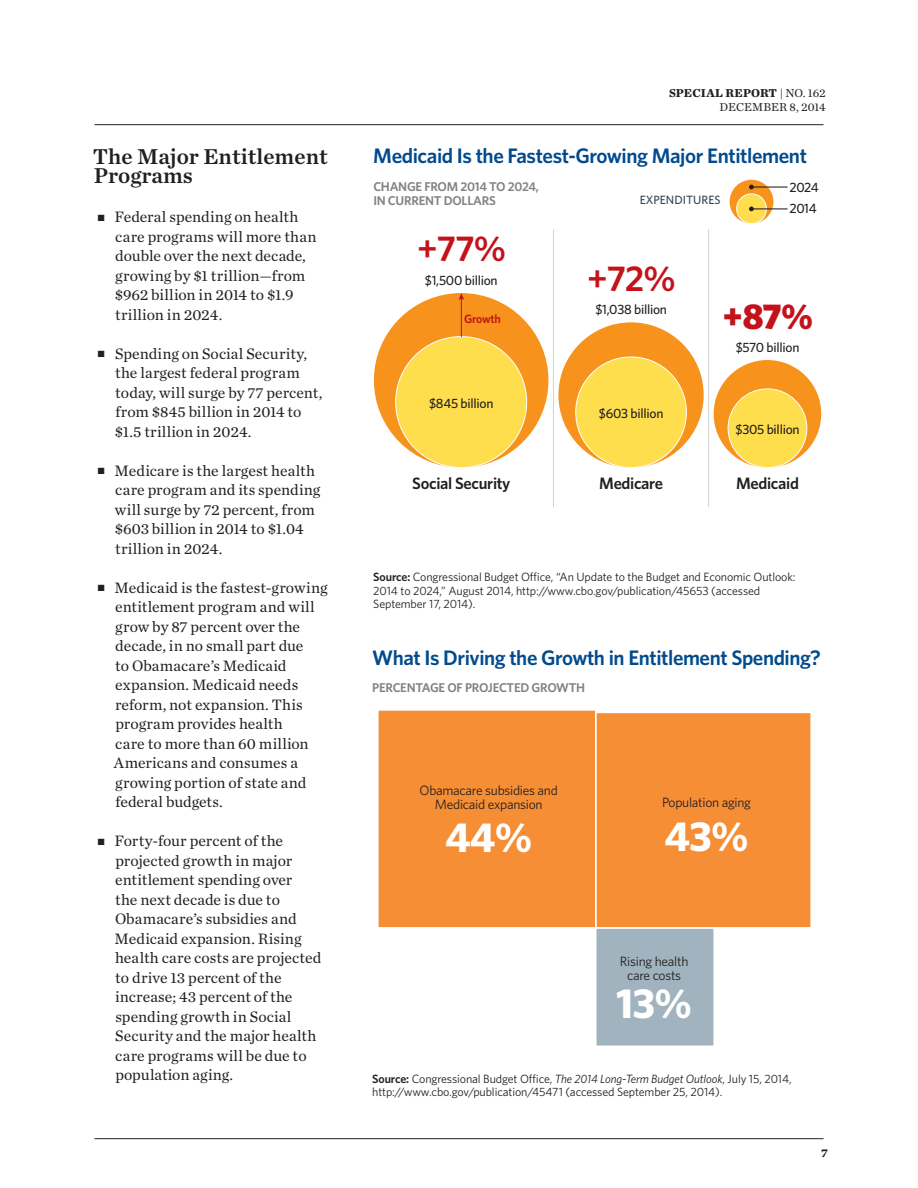
<style>
.page{position:relative;width:918px;height:1188px;background:#fff}
.page>*{position:absolute;margin:0;border:0;box-sizing:border-box;transform-origin:0 0}
.t1{font:700 42px "Whitney";color:#fff}
.t2{font:600 36px "Whitney";color:#c4121a}
.t3{font:900 36px "Whitney";color:#c4121a}
.Section_Header{font:22.5px/19.5px "Chronicle Text G1 Semi";color:#231f20}
.t4{font:600 21px "Whitney";letter-spacing:-.02em;color:#004a8d}
.t5{font:600 16.5px "Whitney";letter-spacing:-.02em;color:#231f20}
.t6{font:15.75px/19.5px "Chronicle Text G1";letter-spacing:.005em;color:#231f20}
.t7{font:500 13.5px "Whitney";letter-spacing:-.02em;color:#231f20}
.t8{font:13.5px/14.2px "Whitney";letter-spacing:-.02em;color:#231f20;text-align:center}
.t9{font:600 12.75px/14.2px "Whitney";letter-spacing:-.02em;color:#808285}
.t10{font:12px/13.5px "Whitney";letter-spacing:-.01em;color:#231f20}
.t11{font:12px/14.4px "Chronicle Text G1";letter-spacing:.01em;color:#231f20;text-align:right}
.t12{font:500 12px "Whitney";color:#354558}
.t13{font:600 12px "Whitney";letter-spacing:-.02em;color:#c4121a}
.t14{font:700 12px "Chronicle Text G1";color:#231f20}
.s1{font-weight:700}
.s2{font-weight:600}
.s3{font-style:italic}
</style>
<div class="page">
<hr style="left:94px;top:1138px;width:730px;height:1px;background:#231f20">
<hr style="left:94px;top:124px;width:730px;height:1px;background:#231f20">
<hr style="left:553px;top:229px;width:1px;height:278px;background:#d1d2d4">
<hr style="left:708px;top:229px;width:1px;height:278px;background:#d1d2d4">
<svg style="left:730px;top:180px;width:43px;height:44px"></svg>
<div style="left:737px;top:194px;width:29px;height:30px;background:#ffde4e;border-radius:50%"></div>
<div style="left:736px;top:194px;width:31px;height:30px;border:1px solid #fff;border-radius:50%"></div>
<hr style="left:751px;top:208px;width:37px;height:1px;background:#231f20">
<svg style="left:749px;top:207px;width:5px;height:4px"></svg>
<hr style="left:751px;top:187px;width:37px;height:1px;background:#231f20">
<svg style="left:749px;top:185px;width:5px;height:4px"></svg>
<div style="left:374px;top:293px;width:174px;height:175px;background:#f7931d;border-radius:50%"></div>
<div style="left:396px;top:337px;width:131px;height:131px;background:#ffde4e;border-radius:50%"></div>
<div style="left:558px;top:322px;width:146px;height:146px;background:#f7931d;border-radius:50%"></div>
<div style="left:576px;top:357px;width:110px;height:111px;background:#ffde4e;border-radius:50%"></div>
<div style="left:714px;top:360px;width:107px;height:108px;background:#f7931d;border-radius:50%"></div>
<div style="left:728px;top:389px;width:79px;height:79px;background:#ffde4e;border-radius:50%"></div>
<div style="left:728px;top:389px;width:79px;height:79px;border:1px solid #fff;border-radius:50%"></div>
<hr style="left:461px;top:298px;width:1px;height:39px;background:#c4121a">
<svg style="left:459px;top:293px;width:5px;height:7px"></svg>
<div style="left:596px;top:928px;width:118px;height:118px;background:#a1b3be"></div>
<div style="left:595px;top:927px;width:120px;height:120px;border:2px solid #fff"></div>
<div style="left:596px;top:712px;width:215px;height:216px;background:#f68e36"></div>
<div style="left:595px;top:712px;width:217px;height:217px;border:2px solid #fff"></div>
<div style="left:378px;top:710px;width:218px;height:218px;background:#f68e36"></div>
<div style="left:377px;top:709px;width:220px;height:220px;border:2px solid #fff"></div>
<p class="Section_Header" style="left:93px;top:145px;width:237px">The Major Entitlement<br>Programs</p>
<p class="t6" style="left:115px;top:206px;width:203px;text-indent:-17px">■ Federal spending on health care programs will more than double over the next decade, growing by $1 trillion—from $962 billion in 2014 to $1.9 trillion in 2024.</p>
<p class="t6" style="left:115px;top:343px;width:209px;text-indent:-17px">■ Spending on Social Security, the largest federal program today, will surge by 77 percent, from $845 billion in 2014 to $1.5 trillion in 2024.</p>
<p class="t6" style="left:115px;top:460px;width:207px;text-indent:-17px">■ Medicare is the largest health care program and its spending will surge by 72 percent, from $603 billion in 2014 to $1.04 trillion in 2024.</p>
<p class="t6" style="left:114px;top:577px;width:215px;text-indent:-16px">■ Medicaid is the fastest-growing entitlement program and will grow by 87 percent over the decade, in no small part due<br>to Obamacare’s Medicaid expansion. Medicaid needs reform, not expansion. This program provides health<br>care to more than 60 million<br>Americans and consumes a growing portion of state and federal budgets.</p>
<p class="t6" style="left:115px;top:830px;width:208px;text-indent:-17px">■ Forty-four percent of the projected growth in major entitlement spending over<br>the next decade is due to<br>Obamacare’s subsidies and<br>Medicaid expansion. Rising health care costs are projected to drive 13 percent of the increase; 43 percent of the spending growth in Social<br>Security and the major health care programs will be due to population aging.</p>
<p class="t11" style="left:669px;top:85px;width:158px"><span class="s1">SPECIAL REPORT</span> | NO. 162<br>December 8, 2014</p>
<p class="t4" style="left:373px;top:142px;width:435px">Medicaid Is the Fastest-Growing Major Entitlement</p>
<p class="t9" style="left:373px;top:179px;width:167px">CHANGE FROM 2014 TO 2024,<br>IN CURRENT DOLLARS</p>
<p class="t7" style="left:789px;top:178px;width:31px">2024</p>
<p class="t12" style="left:640px;top:192px;width:82px">EXPENDITURES</p>
<p class="t7" style="left:789px;top:200px;width:29px">2014</p>
<p class="t2" style="left:417px;top:225px;width:90px">+77%</p>
<p class="t7" style="left:425px;top:271px;width:74px">$1,500 billion</p>
<p class="t13" style="left:464px;top:311px;width:38px">Growth</p>
<p class="t7" style="left:429px;top:395px;width:66px">$845 billion</p>
<p class="t5" style="left:412px;top:472px;width:100px">Social Security</p>
<p class="t2" style="left:587px;top:255px;width:90px">+72%</p>
<p class="t7" style="left:595px;top:301px;width:73px">$1,038 billion</p>
<p class="t7" style="left:599px;top:405px;width:66px">$603 billion</p>
<p class="t5" style="left:599px;top:472px;width:65px">Medicare</p>
<p class="t3" style="left:723px;top:292px;width:92px">+87%</p>
<p class="t7" style="left:736px;top:338px;width:65px">$570 billion</p>
<p class="t7" style="left:736px;top:421px;width:66px">$305 billion</p>
<p class="t5" style="left:736px;top:472px;width:64px">Medicaid</p>
<p class="t10" style="left:373px;top:570px;width:424px"><span class="s2">Source:</span> Congressional Budget O-ce, “An Update to the Budget and Economic Outlook:<br>2014 to 2024,” August 2014, http://www.cbo.gov/publication/45653 (accessed<br>September 17, 2014).</p>
<p class="t4" style="left:372px;top:644px;width:450px">What Is Driving the Growth in Entitlement Spending?</p>
<p class="t9" style="left:372px;top:680px;width:214px">PERCENTAGE OF PROJECTED GROWTH</p>
<p class="t8" style="left:420px;top:783px;width:140px">Obamacare subsidies and<br>Medicaid expansion</p>
<p class="t1" style="left:445px;top:809px;width:89px">44%</p>
<p class="t8" style="left:662px;top:795px;width:90px">Population aging</p>
<p class="t1" style="left:664px;top:808px;width:86px">43%</p>
<p class="t8" style="left:620px;top:953px;width:70px">Rising health care costs</p>
<p class="t1" style="left:616px;top:975px;width:77px">13%</p>
<p class="t10" style="left:372px;top:1072px;width:421px"><span class="s2">Source:</span> Congressional Budget O-ce, <span class="s3">The 2014 Long-Term Budget Outlook</span>, July 15, 2014, http://www.cbo.gov/publication/45471 (accessed September 25, 2014).</p>
<p class="t14" style="left:821px;top:1144px;width:8px">7</p>
</div>
